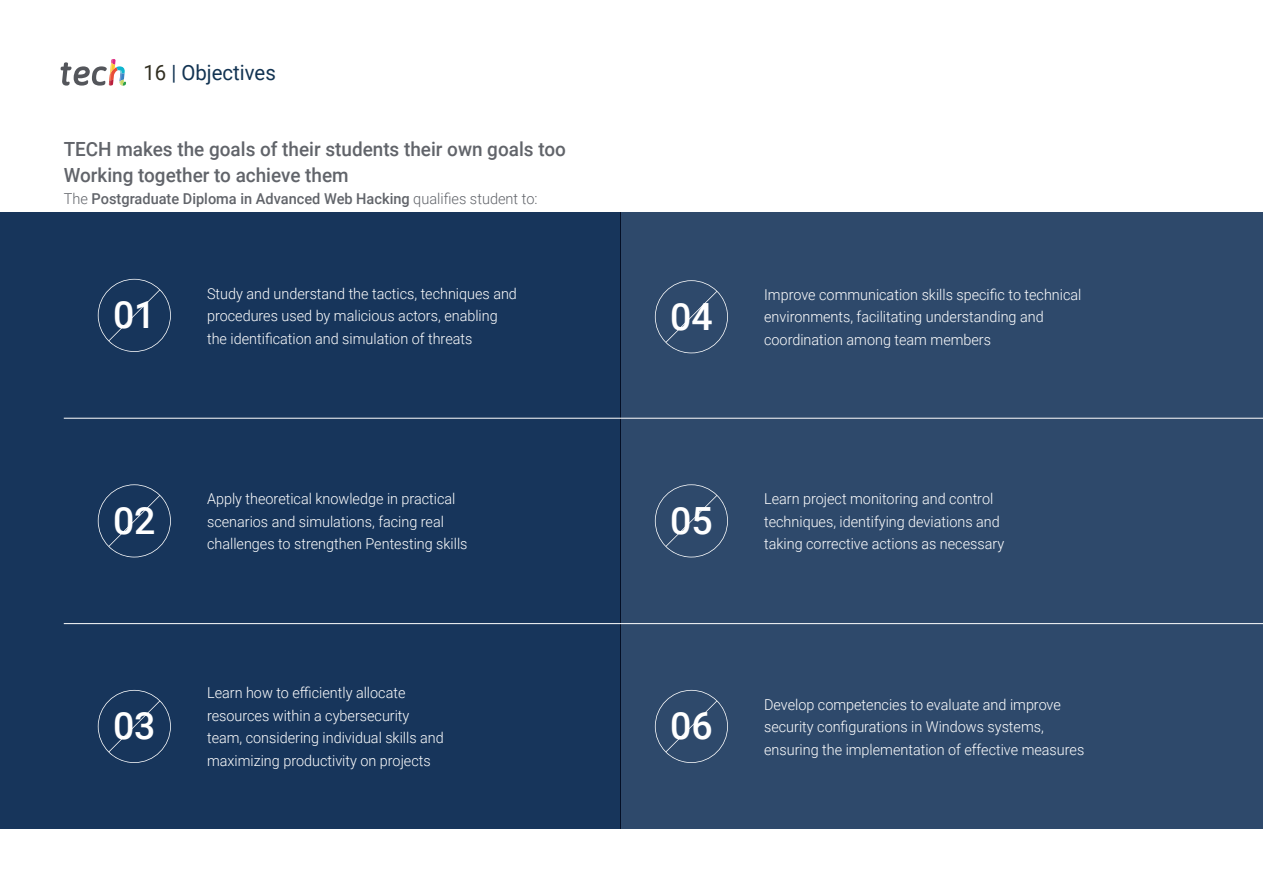
<style>
.page{position:relative;width:1263px;height:893px;background:#fff}
.page>*{position:absolute;margin:0;border:0;box-sizing:border-box;transform-origin:0 0}
.t1{font:500 37.5px "Roboto";color:#fff}
.t2{font:21px "Roboto";color:#123352}
.t3{font:500 19.5px/25.5px "Roboto";color:#61646a}
.t4{font:300 15px/22.5px "Roboto";color:#fff;scale:.96 1}
.t5{font:500 15px "Roboto";color:#61646a}
.s1{color:#312e20}
.s2{font-weight:300}
</style>
<div class="page">
<div style="left:0;top:213px;width:621px;height:616px;background:#17355b"></div>
<div style="left:621px;top:213px;width:642px;height:616px;background:#2e496b"></div>
<svg style="left:98px;top:279px;width:73px;height:73px"></svg>
<svg style="left:98px;top:484px;width:73px;height:73px"></svg>
<svg style="left:98px;top:690px;width:73px;height:73px"></svg>
<svg style="left:655px;top:280px;width:73px;height:73px"></svg>
<hr style="left:64px;top:418px;width:1199px;height:1px;background:#fff">
<hr style="left:64px;top:623px;width:1199px;height:1px;background:#fff">
<svg style="left:655px;top:690px;width:73px;height:73px"></svg>
<svg style="left:655px;top:484px;width:73px;height:73px"></svg>
<svg style="left:61px;top:59px;width:65px;height:27px"></svg>
<h2 class="t2" style="left:144px;top:57px;width:134px"><span class="s1">16</span> | Objectives</h2>
<h3 class="t3" style="left:64px;top:136px;width:504px">TECH makes the goals of their students their own goals too<br>Working together to achieve them</h3>
<p class="t5" style="left:64px;top:188px;width:475px"><span class="s2">The</span> Postgraduate Diploma in Advanced Web Hacking <span class="s2">qualifies student to:</span></p>
<h1 class="t1" style="left:113px;top:288px;width:44px">01</h1>
<p class="t4" style="left:207px;top:281px;width:324px">Study and understand the tactics, techniques and procedures used by malicious actors, enabling the identification and simulation of threats</p>
<h1 class="t1" style="left:113px;top:494px;width:44px">02</h1>
<p class="t4" style="left:207px;top:487px;width:273px">Apply theoretical knowledge in practical scenarios and simulations, facing real challenges to strengthen Pentesting skills</p>
<h1 class="t1" style="left:113px;top:699px;width:44px">03</h1>
<p class="t4" style="left:207px;top:681px;width:248px">Learn how to efficiently allocate resources within a cybersecurity team, considering individual skills and maximizing productivity on projects</p>
<h1 class="t1" style="left:670px;top:290px;width:44px">04</h1>
<p class="t4" style="left:764px;top:283px;width:332px">Improve communication skills specific to technical environments, facilitating understanding and coordination among team members</p>
<h1 class="t1" style="left:670px;top:494px;width:44px">05</h1>
<p class="t4" style="left:764px;top:487px;width:252px">Learn project monitoring and control techniques, identifying deviations and taking corrective actions as necessary</p>
<h1 class="t1" style="left:670px;top:699px;width:44px">06</h1>
<p class="t4" style="left:764px;top:692px;width:335px">Develop competencies to evaluate and improve security configurations in Windows systems, ensuring the implementation of effective measures</p>
</div>
